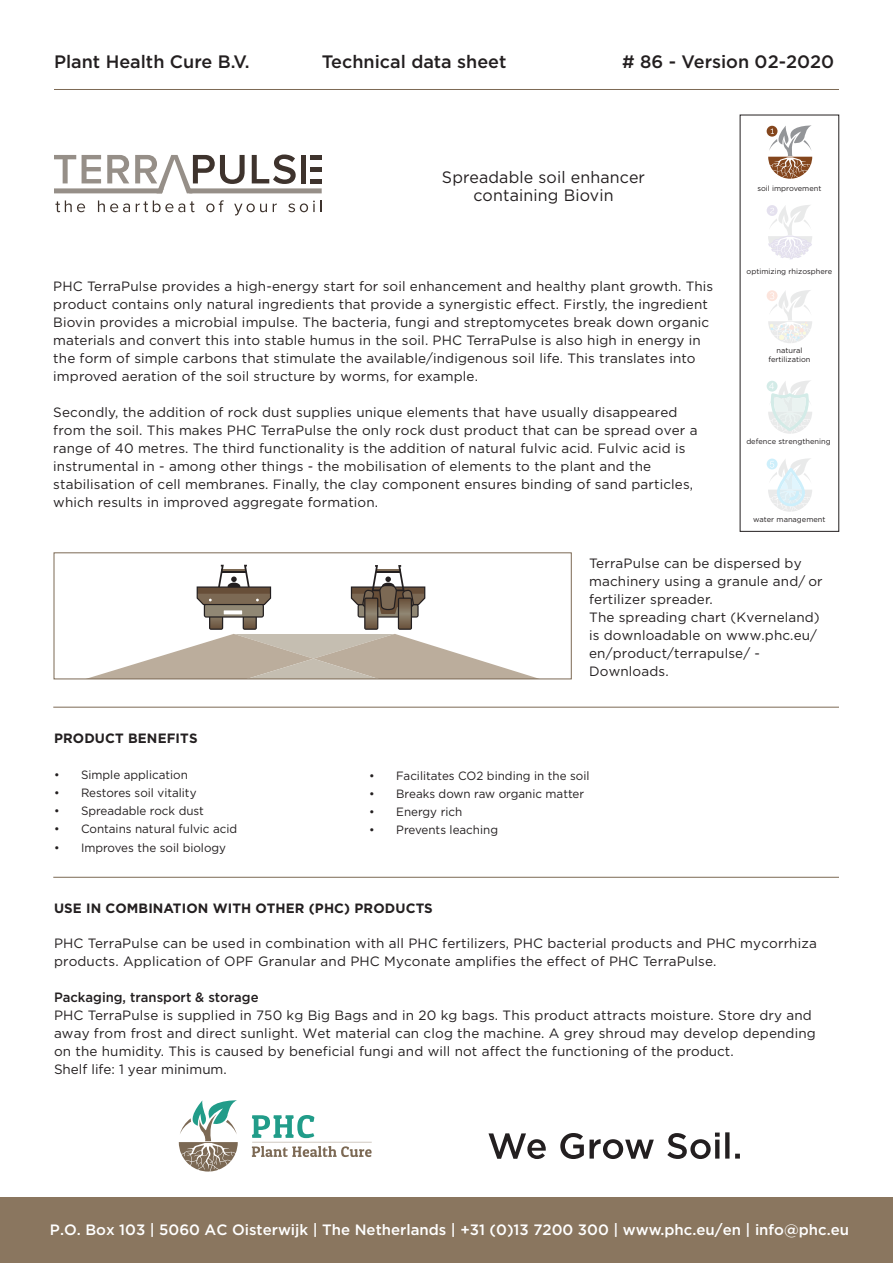
<style>
.page{position:relative;width:893px;height:1263px;background:#fff}
.page>*{position:absolute;margin:0;border:0;box-sizing:border-box;transform-origin:0 0}
.t1{font:500 18px "Gotham";color:#231f20}
.t2{font:16.5px "Gotham";letter-spacing:.01em;color:#231f20}
.t3{font:500 15px "Gotham";color:#fff}
.t4{font:13.5px/18px "Gotham";letter-spacing:.01em;color:#231f20}
.t5{font:700 13.5px "Gotham";letter-spacing:.01em;color:#231f20}
.t6{font:12px "Gotham";color:#231f20}
.t7{font:9.3px "Raleway";color:#fff}
.t8{font:7.5px "Gotham";color:#231f20}
.s1{font-weight:500}
</style>
<div class="page">
<hr style="left:54px;top:89px;width:785px;height:1px;background:#7c6954">
<div style="left:0;top:1197px;width:893px;height:66px;background:#8a765f"></div>
<svg style="left:252px;top:1115px;width:120px;height:42px"></svg>
<svg style="left:179px;top:1100px;width:59px;height:71px"></svg>
<svg style="left:488px;top:1132px;width:252px;height:27px"></svg>
<svg style="left:768px;top:125px;width:44px;height:54px"></svg>
<svg style="left:767px;top:205px;width:45px;height:54px"></svg>
<div style="left:767px;top:290px;width:10px;height:11px;background:#fce4dc;border-radius:50%"></div>
<svg style="left:768px;top:290px;width:44px;height:53px"></svg>
<svg style="left:767px;top:380px;width:45px;height:54px"></svg>
<div style="left:767px;top:459px;width:10px;height:10px;background:#cdeffb;border-radius:50%"></div>
<svg style="left:768px;top:458px;width:44px;height:54px"></svg>
<hr style="left:53px;top:707px;width:786px;height:1px;background:#7c6954">
<hr style="left:53px;top:877px;width:786px;height:1px;background:#7c6954">
<svg style="left:92px;top:565px;width:441px;height:112px"></svg>
<div style="left:54px;top:553px;width:517px;height:126px;border:1px solid #7c6954"></div>
<svg style="left:55px;top:200px;width:30px;height:12px"></svg>
<svg style="left:98px;top:200px;width:32px;height:12px"></svg>
<svg style="left:136px;top:200px;width:59px;height:12px"></svg>
<svg style="left:206px;top:200px;width:18px;height:12px"></svg>
<svg style="left:234px;top:203px;width:33px;height:12px"></svg>
<svg style="left:273px;top:203px;width:4px;height:9px"></svg>
<svg style="left:288px;top:200px;width:34px;height:12px"></svg>
<svg style="left:54px;top:154px;width:268px;height:39px"></svg>
<p class="t1" style="left:54px;top:50px;width:197px">Plant Health Cure B.V.</p>
<p class="t1" style="left:322px;top:50px;width:186px">Technical data sheet</p>
<p class="t1" style="left:622px;top:50px;width:213px"># 86 - Version 02-2020</p>
<p class="t2" style="left:442px;top:166px;width:205px">Spreadable soil enhancer</p>
<p class="t2" style="left:473px;top:184px;width:142px">containing Biovin</p>
<p class="t4" style="left:53px;top:277px;width:661px">PHC TerraPulse provides a high-energy start for soil enhancement and healthy plant growth. This product contains only natural ingredients that provide a synergistic effect. Firstly, the ingredient Biovin provides a microbial impulse. The bacteria, fungi and streptomycetes break down organic materials and convert this into stable humus in the soil. PHC TerraPulse is also high in energy in the form of simple carbons that stimulate the available/indigenous soil life. This translates into improved aeration of the soil structure by worms, for example.</p>
<p class="t4" style="left:53px;top:403px;width:646px">Secondly, the addition of rock dust supplies unique elements that have usually disappeared from the soil. This makes PHC TerraPulse the only rock dust product that can be spread over a range of 40 metres. The third functionality is the addition of natural fulvic acid. Fulvic acid is instrumental in - among other things - the mobilisation of elements to the plant and the stabilisation of cell membranes. Finally, the clay component ensures binding of sand particles, which results in improved aggregate formation.</p>
<p class="t8" style="left:757px;top:184px;width:66px">soil improvement</p>
<p class="t8" style="left:747px;top:266px;width:87px">optimizing rhizosphere</p>
<p class="t8" style="left:777px;top:346px;width:27px">natural</p>
<p class="t8" style="left:768px;top:355px;width:44px">fertilization</p>
<p class="t7" style="left:769px;top:380px;width:7px">4</p>
<p class="t8" style="left:746px;top:437px;width:86px">defence strengthening</p>
<p class="t8" style="left:753px;top:514px;width:74px">water management</p>
<p class="t5" style="left:54px;top:730px;width:145px">PRODUCT BENEFITS</p>
<p class="t6" style="left:54px;top:767px;width:135px">• Simple application</p>
<p class="t6" style="left:54px;top:785px;width:144px">• Restores soil vitality</p>
<p class="t6" style="left:54px;top:803px;width:151px">• Spreadable rock dust</p>
<p class="t6" style="left:54px;top:821px;width:185px">• Contains natural fulvic acid</p>
<p class="t6" style="left:54px;top:839px;width:174px">• Improves the soil biology</p>
<p class="t4" style="left:589px;top:554px;width:235px">TerraPulse can be dispersed by machinery using a granule and/ or fertilizer spreader.<br>The spreading chart (Kverneland) is downloadable on www.phc.eu/ en/product/terrapulse/ -<br>Downloads.</p>
<p class="t6" style="left:369px;top:768px;width:222px">• Facilitates CO2 binding in the soil</p>
<p class="t6" style="left:369px;top:786px;width:216px">• Breaks down raw organic matter</p>
<p class="t6" style="left:369px;top:804px;width:95px">• Energy rich</p>
<p class="t6" style="left:369px;top:822px;width:130px">• Prevents leaching</p>
<p class="t5" style="left:54px;top:900px;width:380px">USE IN COMBINATION WITH OTHER (PHC) PRODUCTS</p>
<p class="t4" style="left:54px;top:933px;width:764px">PHC TerraPulse can be used in combination with all PHC fertilizers, PHC bacterial products and PHC mycorrhiza products. Application of OPF Granular and PHC Myconate amplifies the effect of PHC TerraPulse.</p>
<p class="t4" style="left:54px;top:987px;width:763px"><span class="s1">Packaging, transport &amp; storage<br></span>PHC TerraPulse is supplied in 750 kg Big Bags and in 20 kg bags. This product attracts moisture. Store dry and away from frost and direct sunlight. Wet material can clog the machine. A grey shroud may develop depending on the humidity. This is caused by beneficial fungi and will not affect the functioning of the product.<br>Shelf life: 1 year minimum.</p>
<p class="t3" style="left:50px;top:1220px;width:801px">P.O. Box 103 | 5060 AC Oisterwijk | The Netherlands | +31 (0)13 7200 300 | www.phc.eu/en | info@phc.eu</p>
</div>
